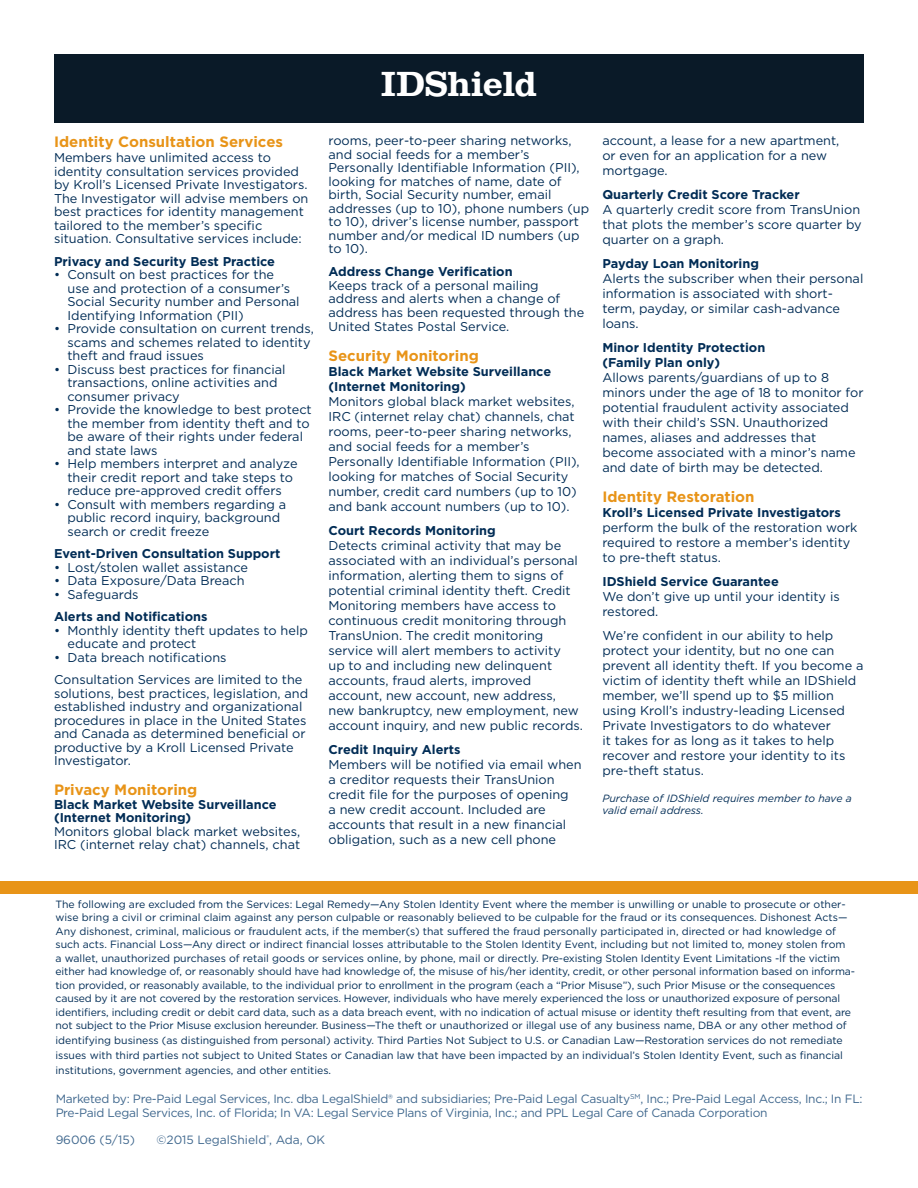
<style>
.page{position:relative;width:918px;height:1188px;background:#fff}
.page>*{position:absolute;margin:0;border:0;box-sizing:border-box;transform-origin:0 0}
.t1{font:35.85px "Clarendon";letter-spacing:-.02em;color:#fff}
.t2{font:700 15px "Gotham";color:#e89418}
.t3{font:12.75px/15px "Gotham";color:#002c55}
.t4{font:700 12.75px/15px "Gotham";color:#002c55}
.t5{font:12px/13.5px "Gotham";letter-spacing:-.02em;color:#40688e}
.t6{font:12px "Gotham";color:#40688e}
.t7{font:10.5px/13.5px "Gotham";letter-spacing:-.01em;color:#002c55}
.t8{font:italic 10.5px/12px "Gotham";color:#002c55}
</style>
<div class="page">
<div style="left:54px;top:54px;width:810px;height:68px;background:#0a1a28"></div>
<div style="left:0;top:881px;width:918px;height:13px;background:#e89418"></div>
<p class="t2" style="left:54px;top:132px;width:231px">Identity Consultation Services</p>
<p class="t3" style="left:54px;top:151px;width:256px;line-height:13.5px">Members have unlimited access to identity consultation services provided by Kroll’s Licensed Private Investigators.<br>The Investigator will advise members on best practices for identity management tailored to the member’s specific situation. Consultative services include:</p>
<p class="t4" style="left:54px;top:254px;width:223px">Privacy and Security Best Practice</p>
<p class="t3" style="left:68px;top:268px;width:234px;line-height:13.5px;text-indent:-14px">• Consult on best practices for the<br>use and protection of a consumer’s Social Security number and Personal Identifying Information (PII)</p>
<p class="t3" style="left:68px;top:322px;width:248px;line-height:13.5px;text-indent:-14px">• Provide consultation on current trends, scams and schemes related to identity theft and fraud issues</p>
<p class="t3" style="left:68px;top:362px;width:219px;line-height:13.5px;text-indent:-14px">• Discuss best practices for financial transactions, online activities and consumer privacy</p>
<p class="t3" style="left:68px;top:403px;width:246px;line-height:13.5px;text-indent:-14px">• Provide the knowledge to best protect the member from identity theft and to be aware of their rights under federal and state laws</p>
<p class="t3" style="left:68px;top:457px;width:232px;line-height:13.5px;text-indent:-14px">• Help members interpret and analyze their credit report and take steps to reduce pre-approved credit offers</p>
<p class="t3" style="left:68px;top:497px;width:220px;line-height:13.5px;text-indent:-14px">• Consult with members regarding a public record inquiry, background search or credit freeze</p>
<p class="t4" style="left:54px;top:546px;width:228px">Event-Driven Consultation Support</p>
<p class="t3" style="left:54px;top:560px;width:196px">• Lost/stolen wallet assistance</p>
<p class="t3" style="left:54px;top:573px;width:192px">• Data Exposure/Data Breach</p>
<p class="t3" style="left:54px;top:587px;width:86px">• Safeguards</p>
<p class="t4" style="left:54px;top:609px;width:155px">Alerts and Notifications</p>
<p class="t3" style="left:68px;top:623px;width:242px;line-height:13.5px;text-indent:-14px">• Monthly identity theft updates to help educate and protect</p>
<p class="t3" style="left:54px;top:646px;width:250px;line-height:22.5px">• Data breach notifications<br>Consultation Services are limited to the</p>
<p class="t3" style="left:54px;top:686px;width:256px;line-height:13.5px">solutions, best practices, legislation, and established industry and organizational procedures in place in the United States and Canada as determined beneficial or productive by a Kroll Licensed Private Investigator.</p>
<p class="t2" style="left:54px;top:780px;width:145px">Privacy Monitoring</p>
<p class="t4" style="left:54px;top:797px;width:224px;line-height:13.5px">Black Market Website Surveillance (Internet Monitoring)</p>
<p class="t3" style="left:54px;top:824px;width:248px;line-height:13.5px">Monitors global black market websites,<br>IRC (internet relay chat) channels, chat</p>
<h1 class="t1" style="left:381px;top:64px;width:158px">IDShield</h1>
<p class="t3" style="left:328px;top:134px;width:262px;line-height:13.5px">rooms, peer-to-peer sharing networks, and social feeds for a member’s Personally Identifiable Information (PII), looking for matches of name, date of birth, Social Security number, email addresses (up to 10), phone numbers (up to 10), driver’s license number, passport number and/or medical ID numbers (up to 10).</p>
<p class="t4" style="left:328px;top:264px;width:186px">Address Change Verification</p>
<p class="t3" style="left:328px;top:278px;width:257px;line-height:13.5px">Keeps track of a personal mailing address and alerts when a change of address has been requested through the</p>
<p class="t3" style="left:328px;top:319px;width:182px">United States Postal Service.</p>
<p class="t2" style="left:328px;top:346px;width:152px">Security Monitoring</p>
<p class="t4" style="left:328px;top:364px;width:224px">Black Market Website Surveillance (Internet Monitoring)</p>
<p class="t3" style="left:328px;top:394px;width:253px">Monitors global black market websites, IRC (internet relay chat) channels, chat rooms, peer-to-peer sharing networks, and social feeds for a member’s Personally Identifiable Information (PII), looking for matches of Social Security number, credit card numbers (up to 10) and bank account numbers (up to 10).</p>
<p class="t4" style="left:328px;top:523px;width:169px">Court Records Monitoring</p>
<p class="t3" style="left:328px;top:538px;width:256px">Detects criminal activity that may be associated with an individual’s personal information, alerting them to signs of potential criminal identity theft. Credit Monitoring members have access to continuous credit monitoring through TransUnion. The credit monitoring service will alert members to activity<br>up to and including new delinquent accounts, fraud alerts, improved account, new account, new address, new bankruptcy, new employment, new account inquiry, and new public records.</p>
<p class="t4" style="left:328px;top:742px;width:134px">Credit Inquiry Alerts</p>
<p class="t3" style="left:328px;top:757px;width:255px">Members will be notified via email when a creditor requests their TransUnion credit file for the purposes of opening<br>a new credit account. Included are accounts that result in a new financial obligation, such as a new cell phone</p>
<p class="t3" style="left:602px;top:133px;width:239px">account, a lease for a new apartment, or even for an application for a new mortgage.</p>
<p class="t4" style="left:602px;top:187px;width:199px">Quarterly Credit Score Tracker</p>
<p class="t3" style="left:602px;top:202px;width:261px">A quarterly credit score from TransUnion that plots the member’s score quarter by quarter on a graph.</p>
<p class="t4" style="left:602px;top:256px;width:158px">Payday Loan Monitoring</p>
<p class="t3" style="left:602px;top:271px;width:262px">Alerts the subscriber when their personal information is associated with short&shy;term, payday, or similar cash-advance loans.</p>
<p class="t4" style="left:602px;top:340px;width:164px">Minor Identity Protection (Family Plan only)</p>
<p class="t3" style="left:602px;top:370px;width:263px">Allows parents/guardians of up to 8 minors under the age of 18 to monitor for potential fraudulent activity associated with their child’s SSN. Unauthorized names, aliases and addresses that become associated with a minor’s name and date of birth may be detected.</p>
<p class="t2" style="left:602px;top:487px;width:154px">Identity Restoration</p>
<p class="t4" style="left:602px;top:505px;width:240px">Kroll’s Licensed Private Investigators</p>
<p class="t3" style="left:602px;top:520px;width:257px">perform the bulk of the restoration work required to restore a member’s identity to pre-theft status.</p>
<p class="t4" style="left:602px;top:574px;width:178px">IDShield Service Guarantee</p>
<p class="t3" style="left:602px;top:589px;width:239px">We don’t give up until your identity is restored.</p>
<p class="t3" style="left:602px;top:628px;width:263px">We’re confident in our ability to help protect your identity, but no one can prevent all identity theft. If you become a victim of identity theft while an IDShield member, we’ll spend up to $5 million using Kroll’s industry-leading Licensed Private Investigators to do whatever<br>it takes for as long as it takes to help recover and restore your identity to its pre-theft status.</p>
<p class="t8" style="left:602px;top:793px;width:251px">Purchase of IDShield requires member to have a valid email address.</p>
<p class="t7" style="left:55px;top:897px;width:801px">The following are excluded from the Services: Legal Remedy—Any Stolen Identity Event where the member is unwilling or unable to prosecute or other&shy;wise bring a civil or criminal claim against any person culpable or reasonably believed to be culpable for the fraud or its consequences. Dishonest Acts— Any dishonest, criminal, malicious or fraudulent acts, if the member(s) that suffered the fraud personally participated in, directed or had knowledge of such acts. Financial Loss—Any direct or indirect financial losses attributable to the Stolen Identity Event, including but not limited to, money stolen from<br>a wallet, unauthorized purchases of retail goods or services online, by phone, mail or directly. Pre-existing Stolen Identity Event Limitations -If the victim either had knowledge of, or reasonably should have had knowledge of, the misuse of his/her identity, credit, or other personal information based on informa&shy;tion provided, or reasonably available, to the individual prior to enrollment in the program (each a “Prior Misuse”), such Prior Misuse or the consequences caused by it are not covered by the restoration services. However, individuals who have merely experienced the loss or unauthorized exposure of personal identifiers, including credit or debit card data, such as a data breach event, with no indication of actual misuse or identity theft resulting from that event, are not subject to the Prior Misuse exclusion hereunder. Business—The theft or unauthorized or illegal use of any business name, DBA or any other method of</p>
<p class="t7" style="left:55px;top:1033px;width:789px;line-height:15px;text-align:justify">identifying business (as distinguished from personal) activity. Third Parties Not Subject to U.S. or Canadian Law—Restoration services do not remediate issues with third parties not subject to United States or Canadian law that have been impacted by an individual’s Stolen Identity Event, such as financial institutions, government agencies, and other entities.</p>
<p class="t5" style="left:56px;top:1092px;width:809px">Marketed by: Pre-Paid Legal Services, Inc. dba LegalShield® and subsidiaries; Pre-Paid Legal Casualty<sup>SM</sup>, Inc.; Pre-Paid Legal Access, Inc.; In FL:<br>Pre-Paid Legal Services, Inc. of Florida; In VA: Legal Service Plans of Virginia, Inc.; and PPL Legal Care of Canada Corporation</p>
<p class="t5" style="left:56px;top:1132px;width:81px">96006 (5/15)</p>
<p class="t6" style="left:157px;top:1132px;width:170px">©2015 LegalShield<sup>®</sup>, Ada, OK</p>
</div>
